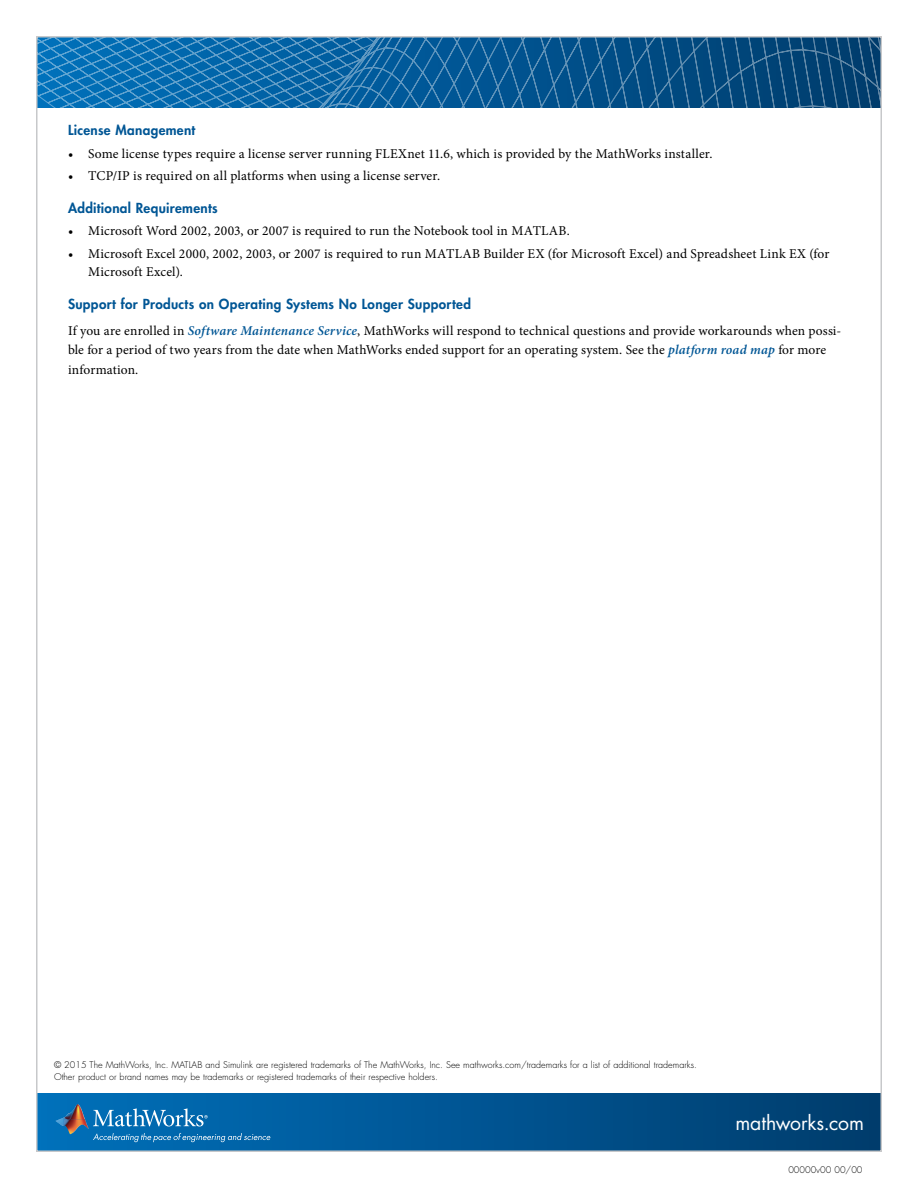
<style>
.page{position:relative;width:918px;height:1188px;background:#fff}
.page>*{position:absolute;margin:0;border:0;box-sizing:border-box;transform-origin:0 0}
.t1{font:19.5px "Futura Std";letter-spacing:-.005em;color:#fff}
.t2{font:13.5px/19.5px "Minion Pro";letter-spacing:.01em;color:#000}
.t3{font:800 13.5px "Futura Std";letter-spacing:.025em;color:#005695}
.t4{font:300 9px/11.2px "Futura Std";color:#000}
.s1{font-weight:600;font-style:italic;color:#005695}
</style>
<div class="page">
<div style="left:37px;top:1094px;width:844px;height:57px;background:linear-gradient(to right,#0070bb,#003c6d)"></div>
<svg style="left:39px;top:39px;width:384px;height:69px;background:#1872b1"></svg>
<svg style="left:423px;top:39px;width:25px;height:69px;background:#0e609c"></svg>
<svg style="left:448px;top:39px;width:16px;height:69px"></svg>
<svg style="left:464px;top:39px;width:415px;height:69px;background:#0d5286"></svg>
<img style="left:64px;top:1104px;width:21px;height:15px">
<svg style="left:56px;top:1118px;width:8px;height:8px"></svg>
<img style="left:64px;top:1119px;width:25px;height:15px">
<svg style="left:93px;top:1133px;width:177px;height:9px;background:#2d82bb"></svg>
<svg style="left:93px;top:1108px;width:115px;height:19px;background:#3e8dc2"></svg>
<p class="t3" style="left:68px;top:122px;width:129px">License Management</p>
<p class="t2" style="left:68px;top:144px;width:646px">• Some license types require a license server running FLEXnet 11.6, which is provided by the MathWorks installer.</p>
<p class="t2" style="left:68px;top:166px;width:374px">• TCP/IP is required on all platforms when using a license server.</p>
<p class="t3" style="left:68px;top:199px;width:151px">Additional Requirements</p>
<p class="t2" style="left:68px;top:221px;width:503px">• Microsoft Word 2002, 2003, or 2007 is required to run the Notebook tool in MATLAB.</p>
<p class="t2" style="left:88px;top:244px;width:743px;line-height:18px;text-indent:-20px">• Microsoft Excel 2000, 2002, 2003, or 2007 is required to run MATLAB Builder EX (for Microsoft Excel) and Spreadsheet Link EX (for<br>Microsoft Excel).</p>
<p class="t3" style="left:68px;top:295px;width:405px">Support for Products on Operating Systems No Longer Supported</p>
<p class="t2" style="left:68px;top:321px;width:775px">If you are enrolled in <span class="s1">Software Maintenance Service</span>, MathWorks will respond to technical questions and provide workarounds when possi&shy;ble for a period of two years from the date when MathWorks ended support for an operating system. See the <span class="s1">platform road map</span> for more information.</p>
<p class="t4" style="left:54px;top:1060px;width:644px">© 2015 The MathWorks, Inc. MATLAB and Simulink are registered trademarks of The MathWorks, Inc. See mathworks.com/trademarks for a list of additional trademarks.<br>Other product or brand names may be trademarks or registered trademarks of their respective holders.</p>
<h1 class="t1" style="left:735px;top:1110px;width:130px">mathworks.com</h1>
<p class="t4" style="left:788px;top:1165px;width:76px">00000v00 00/00</p>
</div>
